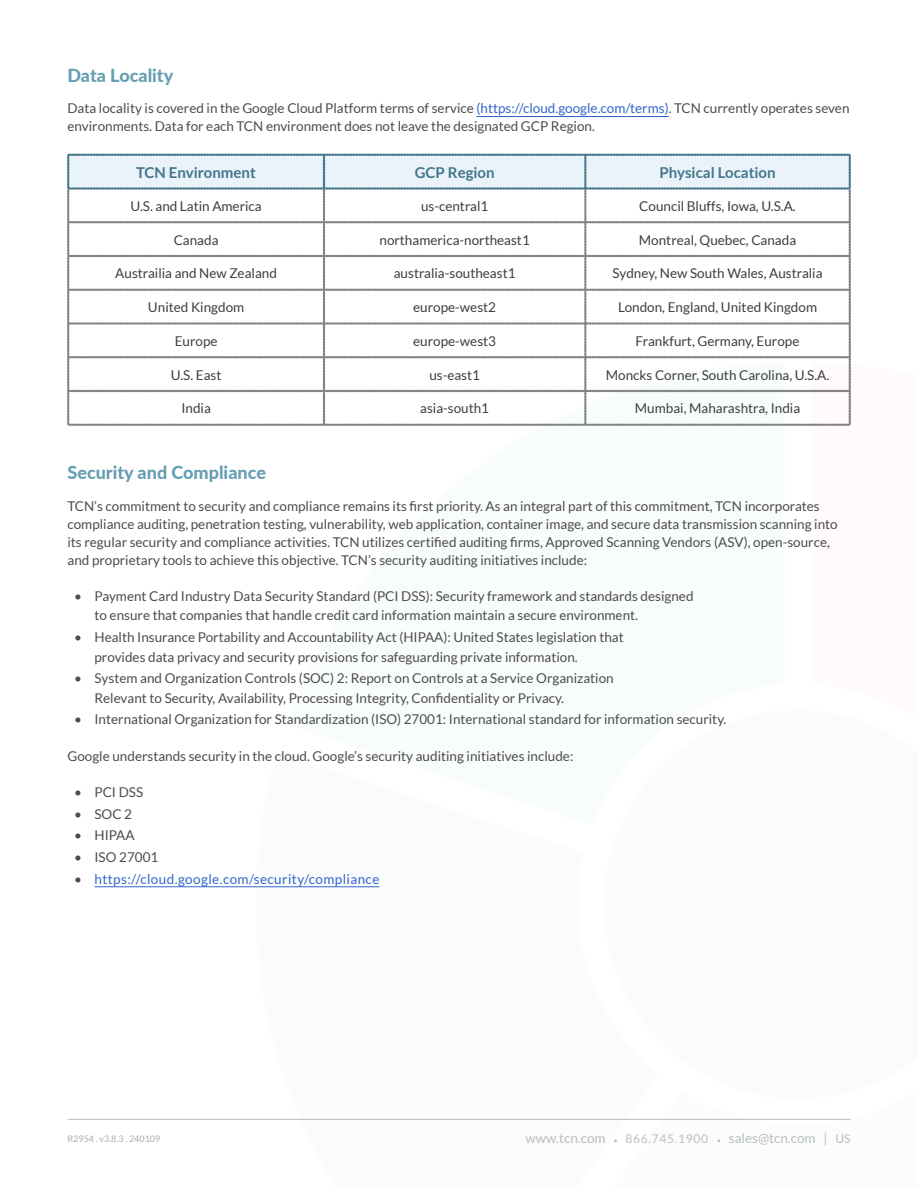
<style>
.page{position:relative;width:918px;height:1188px;background:#fff}
.page>*{position:absolute;margin:0;border:0;box-sizing:border-box;transform-origin:0 0}
._12pt_Blue_-_Para_Header_-_Large{font:800 18px "Lato";color:#669eb3}
._10pt_Product___Overview_-_MAIN{font:700 15px "Lato";color:#43768a}
._9pt_Service___Security_-_MAIN{font:13.5px/18px "Lato";color:#4d4c4c}
._10pt_Product___Overview_-_MAIN-2{font:13.5px "Lato";color:#3e3e3f}
.t1{font:13.5px "Lato";letter-spacing:.03em;color:#36c}
.t2{font:13.5px "Lato";color:#babdc0}
.t3{font:9px "Lato";color:#aaabab}
.s1{color:#36c}
.s2{color:#4d4c4c}
.s3{font-size:7.5px}
.s4{font-size:12px}
</style>
<div class="page">
<hr style="left:476px;top:116px;width:193px;height:1px;background:#36c">
<hr style="left:94px;top:887px;width:285px;height:1px;background:#36c">
<svg style="left:67px;top:154px;width:784px;height:272px"></svg>
<hr style="left:68px;top:1119px;width:782px;height:1px;background:#babdc0">
<p class="_12pt_Blue_-_Para_Header_-_Large" style="left:68px;top:62px;width:107px">Data Locality</p>
<p class="_9pt_Service___Security_-_MAIN" style="left:68px;top:100px;width:784px">Data locality is covered in the Google Cloud Platform terms of service <span class="s1">(https://cloud.google.com/terms)</span>. TCN currently operates seven environments. Data for each TCN environment does not leave the designated GCP Region.</p>
<p class="_10pt_Product___Overview_-_MAIN" style="left:136px;top:164px;width:121px">TCN Environment</p>
<p class="_10pt_Product___Overview_-_MAIN" style="left:415px;top:164px;width:81px">GCP Region</p>
<p class="_10pt_Product___Overview_-_MAIN" style="left:659px;top:164px;width:118px">Physical Location</p>
<p class="_10pt_Product___Overview_-_MAIN-2" style="left:130px;top:198px;width:133px">U.S. and Latin America</p>
<p class="_10pt_Product___Overview_-_MAIN-2" style="left:421px;top:198px;width:69px">us-central1</p>
<p class="_10pt_Product___Overview_-_MAIN-2" style="left:639px;top:198px;width:158px">Council Bluffs, Iowa, U.S.A.</p>
<p class="_10pt_Product___Overview_-_MAIN-2" style="left:174px;top:232px;width:46px">Canada</p>
<p class="_10pt_Product___Overview_-_MAIN-2" style="left:379px;top:232px;width:152px">northamerica-northeast1</p>
<p class="_10pt_Product___Overview_-_MAIN-2" style="left:639px;top:232px;width:159px">Montreal, Quebec, Canada</p>
<p class="_10pt_Product___Overview_-_MAIN-2" style="left:115px;top:266px;width:163px">Austrailia and New Zealand</p>
<p class="_10pt_Product___Overview_-_MAIN-2" style="left:394px;top:266px;width:123px">australia-southeast1</p>
<p class="_10pt_Product___Overview_-_MAIN-2" style="left:613px;top:266px;width:212px">Sydney, New South Wales, Australia</p>
<p class="_10pt_Product___Overview_-_MAIN-2" style="left:148px;top:300px;width:98px">United Kingdom</p>
<p class="_10pt_Product___Overview_-_MAIN-2" style="left:413px;top:300px;width:84px">europe-west2</p>
<p class="_10pt_Product___Overview_-_MAIN-2" style="left:618px;top:300px;width:201px">London, England, United Kingdom</p>
<p class="_10pt_Product___Overview_-_MAIN-2" style="left:175px;top:333px;width:44px">Europe</p>
<p class="_10pt_Product___Overview_-_MAIN-2" style="left:413px;top:333px;width:84px">europe-west3</p>
<p class="_10pt_Product___Overview_-_MAIN-2" style="left:636px;top:333px;width:165px">Frankfurt, Germany, Europe</p>
<p class="_10pt_Product___Overview_-_MAIN-2" style="left:171px;top:367px;width:52px">U.S. East</p>
<p class="_10pt_Product___Overview_-_MAIN-2" style="left:429px;top:367px;width:52px">us-east1</p>
<p class="_10pt_Product___Overview_-_MAIN-2" style="left:606px;top:367px;width:225px">Moncks Corner, South Carolina, U.S.A.</p>
<p class="_10pt_Product___Overview_-_MAIN-2" style="left:181px;top:401px;width:31px">India</p>
<p class="_10pt_Product___Overview_-_MAIN-2" style="left:420px;top:401px;width:70px">asia-south1</p>
<p class="_10pt_Product___Overview_-_MAIN-2" style="left:635px;top:401px;width:167px">Mumbai, Maharashtra, India</p>
<p class="_12pt_Blue_-_Para_Header_-_Large" style="left:68px;top:460px;width:200px">Security and Compliance</p>
<p class="_9pt_Service___Security_-_MAIN" style="left:68px;top:497px;width:772px">TCN’s commitment to security and compliance remains its first priority. As an integral part of this commitment, TCN incorporates compliance auditing, penetration testing, vulnerability, web application, container image, and secure data transmission scanning into its regular security and compliance activities. TCN utilizes certified auditing firms, Approved Scanning Vendors (ASV), open-source, and proprietary tools to achieve this objective. TCN’s security auditing initiatives include:</p>
<p class="_9pt_Service___Security_-_MAIN" style="left:94px;top:586px;width:601px;line-height:19.5px;text-indent:-20px">• Payment Card Industry Data Security Standard (PCI DSS): Security framework and standards designed to ensure that companies that handle credit card information maintain a secure environment.</p>
<p class="_9pt_Service___Security_-_MAIN" style="left:94px;top:627px;width:531px;line-height:19.5px;text-indent:-20px">• Health Insurance Portability and Accountability Act (HIPAA): United States legislation that provides data privacy and security provisions for safeguarding private information.</p>
<p class="_9pt_Service___Security_-_MAIN" style="left:94px;top:669px;width:521px;line-height:19.5px;text-indent:-20px">• System and Organization Controls (SOC) 2: Report on Controls at a Service Organization<br>Relevant to Security, Availability, Processing Integrity, Confidentiality or Privacy.</p>
<p class="_9pt_Service___Security_-_MAIN" style="left:74px;top:710px;width:653px">• International Organization for Standardization (ISO) 27001: International standard for information security.</p>
<p class="_9pt_Service___Security_-_MAIN" style="left:68px;top:747px;width:507px">Google understands security in the cloud. Google’s security auditing initiatives include:</p>
<p class="_9pt_Service___Security_-_MAIN" style="left:74px;top:783px;width:70px">• PCI DSS</p>
<p class="_9pt_Service___Security_-_MAIN" style="left:74px;top:805px;width:59px">• SOC 2</p>
<p class="_9pt_Service___Security_-_MAIN" style="left:74px;top:826px;width:62px">• HIPAA</p>
<p class="_9pt_Service___Security_-_MAIN" style="left:74px;top:848px;width:86px">• ISO 27001</p>
<p class="t1" style="left:74px;top:871px;width:307px"><span class="s2">•</span> https://cloud.google.com/security/compliance</p>
<p class="t3" style="left:68px;top:1134px;width:94px">R2954 . v3.8.3 . 240109</p>
<p class="t2" style="left:526px;top:1130px;width:326px">www.tcn.com <span class="s3">•</span> <span class="s4">866.745.1900</span> <span class="s3">•</span> sales@tcn.com | <span class="s4">US</span></p>
</div>
